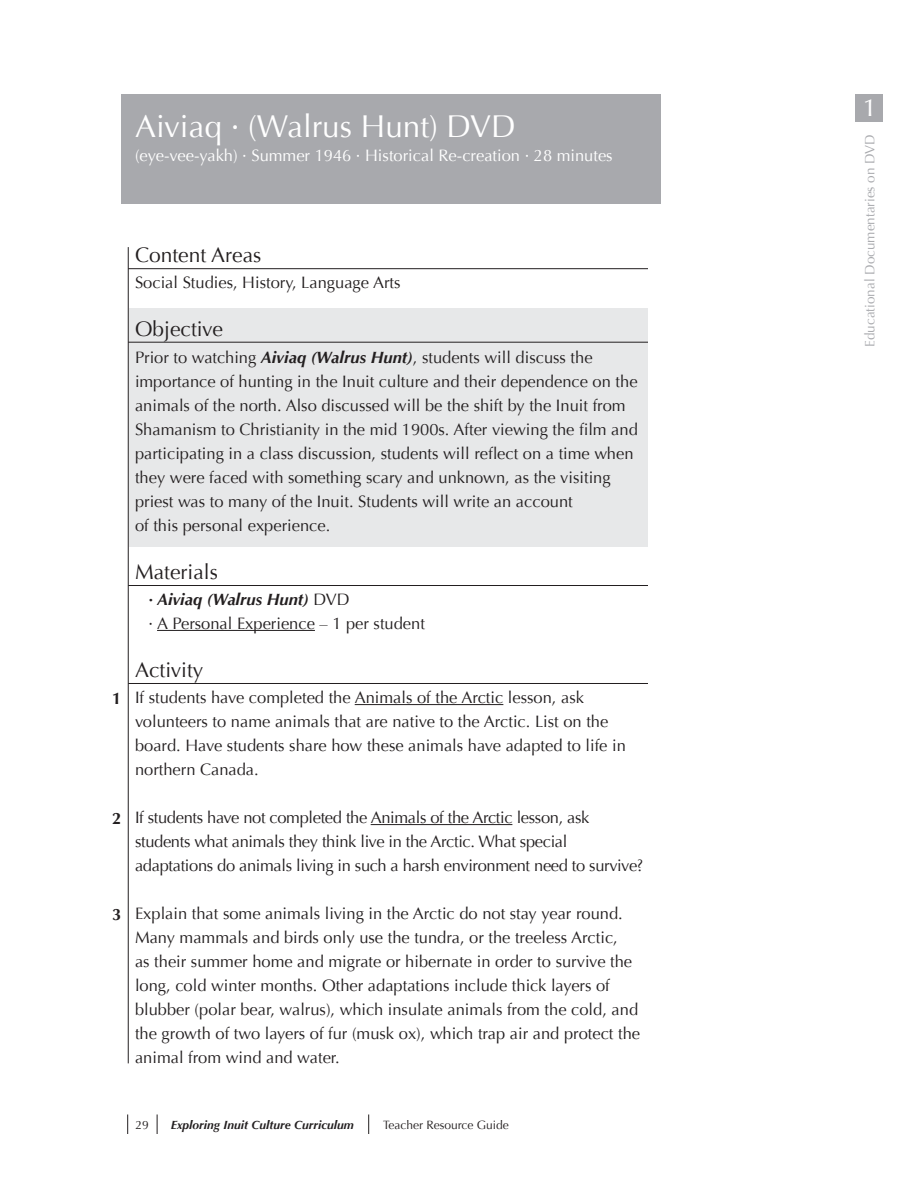
<style>
.page{position:relative;width:918px;height:1188px;background:#fff}
.page>*{position:absolute;margin:0;border:0;box-sizing:border-box;transform-origin:0 0}
.t1{font:31.5px "Optima";color:#fff}
.t2{font:24.3px "Optima";color:#fff;scale:1.11 1}
.t3{font:21px "Optima";color:#231f20}
.t4{font:16.5px/24px "Optima";color:#231f20}
.t5{font:16.5px/24px "Optima";letter-spacing:-.02em;color:#231f20}
.t6{font:16.5px "Optima";color:#fff}
.t7{font:700 16.5px "Optima";color:#231f20}
.t8{font:13.5px "Optima";color:#a8a9ad}
.t9{font:italic 700 12px "Optima";color:#231f20}
.t10{font:12px "Optima";color:#231f20}
.s1{font-weight:700;font-style:italic}
</style>
<div class="page">
<div style="left:130px;top:308px;width:518px;height:239px;background:#e7e8e9"></div>
<div style="left:122px;top:94px;width:540px;height:110px;background:#a8a9ad"></div>
<hr style="left:157px;top:630px;width:158px;height:1px;background:#231f20">
<hr style="left:355px;top:704px;width:148px;height:1px;background:#231f20">
<hr style="left:371px;top:824px;width:141px;height:1px;background:#231f20">
<hr style="left:128px;top:268px;width:520px;height:1px;background:#231f20">
<hr style="left:128px;top:342px;width:520px;height:1px;background:#231f20">
<div style="left:856px;top:94px;width:27px;height:28px;background:#a8a9ad"></div>
<hr style="left:128px;top:585px;width:520px;height:1px;background:#231f20">
<hr style="left:128px;top:683px;width:520px;height:1px;background:#231f20">
<svg style="left:127px;top:1115px;width:1px;height:19px"></svg>
<svg style="left:368px;top:1115px;width:1px;height:19px"></svg>
<svg style="left:157px;top:1115px;width:1px;height:19px"></svg>
<hr style="left:128px;top:247px;width:1px;height:816px;background:#231f20">
<h1 class="t1" style="left:135px;top:108px;width:382px">Aiviaq · (Walrus Hunt) DVD</h1>
<p class="t6" style="left:135px;top:146px;width:479px">(eye-vee-yakh) · Summer 1946 · Historical Re-creation · 28 minutes</p>
<p class="t7" style="left:112px;top:688px;width:11px">1</p>
<p class="t7" style="left:112px;top:808px;width:11px">2</p>
<p class="t7" style="left:112px;top:904px;width:11px">3</p>
<p class="t3" style="left:135px;top:243px;width:128px">Content Areas</p>
<p class="t4" style="left:135px;top:271px;width:267px">Social Studies, History, Language Arts</p>
<p class="t3" style="left:135px;top:317px;width:90px">Objective</p>
<p class="t4" style="left:135px;top:345px;width:504px">Prior to watching <span class="s1">Aiviaq (Walrus Hunt)</span>, students will discuss the importance of hunting in the Inuit culture and their dependence on the animals of the north. Also discussed will be the shift by the Inuit from Shamanism to Christianity in the mid 1900s. After viewing the film and participating in a class discussion, students will reflect on a time when they were faced with something scary and unknown, as the visiting priest was to many of the Inuit. Students will write an account<br>of this personal experience.</p>
<p class="t3" style="left:135px;top:559px;width:84px">Materials</p>
<p class="t4" style="left:148px;top:587px;width:278px"><span class="s1">· Aiviaq (Walrus Hunt)</span> DVD<br>· A Personal Experience – 1 per student</p>
<p class="t3" style="left:135px;top:657px;width:70px">Activity</p>
<p class="t4" style="left:135px;top:686px;width:492px">If students have completed the Animals of the Arctic lesson, ask volunteers to name animals that are native to the Arctic. List on the board. Have students share how these animals have adapted to life in northern Canada.</p>
<p class="t5" style="left:135px;top:806px;width:510px">If students have not completed the Animals of the Arctic lesson, ask students what animals they think live in the Arctic. What special adaptations do animals living in such a harsh environment need to survive?</p>
<p class="t4" style="left:135px;top:902px;width:507px">Explain that some animals living in the Arctic do not stay year round.<br>Many mammals and birds only use the tundra, or the treeless Arctic,<br>as their summer home and migrate or hibernate in order to survive the long, cold winter months. Other adaptations include thick layers of blubber (polar bear, walrus), which insulate animals from the cold, and the growth of two layers of fur (musk ox), which trap air and protect the animal from wind and water.</p>
<p class="t10" style="left:136px;top:1118px;width:15px">29</p>
<p class="t9" style="left:171px;top:1118px;width:185px">Exploring Inuit Culture Curriculum</p>
<p class="t10" style="left:383px;top:1118px;width:127px">Teacher Resource Guide</p>
<h2 class="t2" style="left:863px;top:94px;width:15px">1</h2>
<p class="t8" style="left:862px;top:347px;width:214px;rotate:-90deg">Educational Documentaries on DVD</p>
</div>
